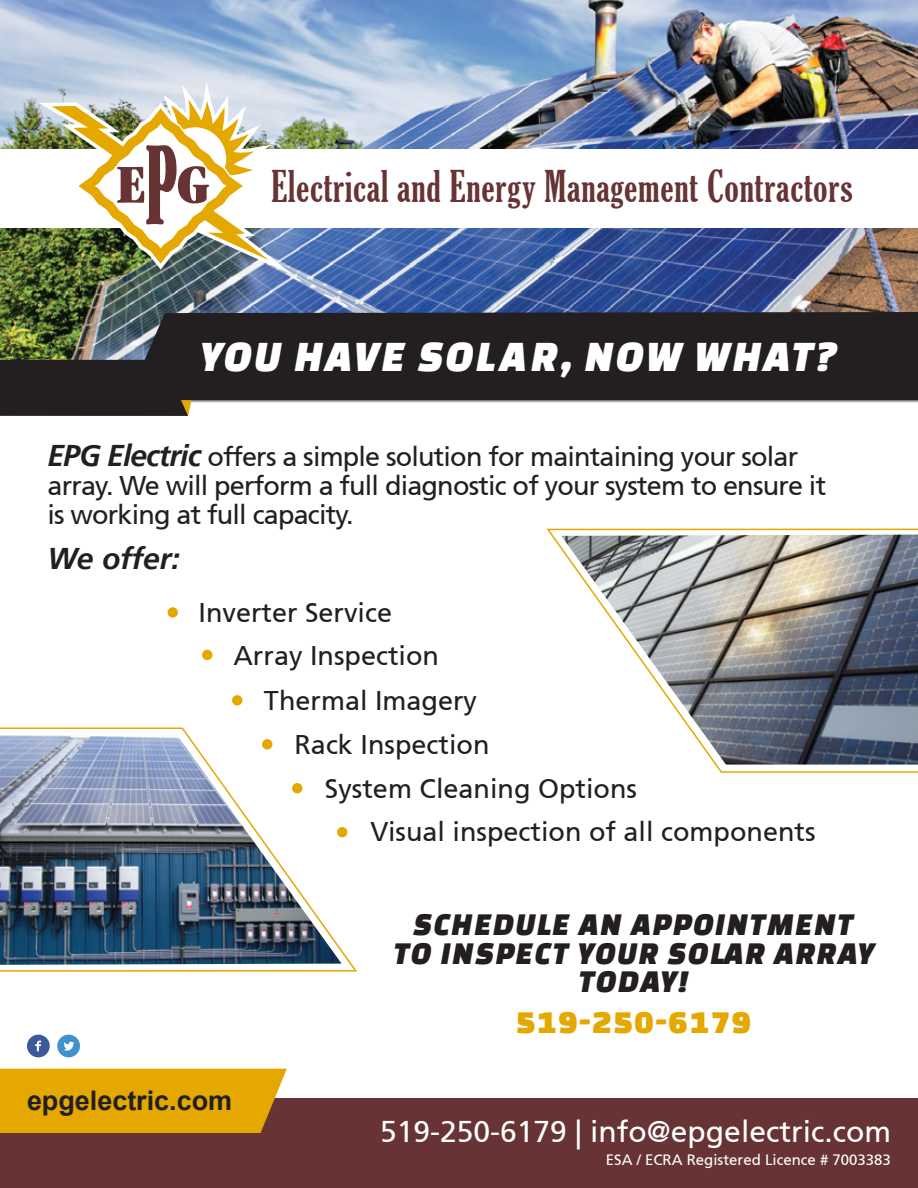
<style>
.page{position:relative;width:918px;height:1188px;background:#fff}
.page>*{position:absolute;margin:0;border:0;box-sizing:border-box;transform-origin:0 0}
.t1{font:italic 45px "Changa One";letter-spacing:.04em;color:#fff}
.t2{font:extra-condensed 42px "Gloucester";letter-spacing:.02em;color:#673334}
.t3{font:italic 33px/28.5px "Changa One";letter-spacing:.04em;color:#231f20;text-align:center}
.t4{font:33px "Changa One";letter-spacing:.04em;color:#e5a800}
.t5{font:30px "Frutiger 55 Roman";color:#fff}
.t6{font:italic 700 30px "Frutiger 66";color:#231f20}
.Paragraph_Style_1{font:27px/29.4px "Frutiger 55 Roman";letter-spacing:-.03em;color:#231f20}
.Paragraph_Style_1-2{font:27px "Frutiger 55 Roman";color:#231f20}
.t7{font:700 27px "Arial";color:#231f20}
.t8{font:15px "Frutiger 55 Roman";color:#fff}
.s1{font-family:"Frutiger 66";font-weight:700;font-style:italic;font-size:30px}
</style>
<div class="page">
<div style="left:0;top:1098px;width:918px;height:90px;background:#673334"></div>
<div style="left:0;top:1069px;width:287px;height:64px;background:#e5a800"></div>
<img style="left:0;top:0;width:918px;height:360px">
<img style="left:546px;top:528px;width:372px;height:245px">
<img style="left:0;top:727px;width:357px;height:245px">
<div style="left:0;top:149px;width:918px;height:79px;background:#fff"></div>
<img style="left:38px;top:82px;width:256px;height:193px">
<img style="left:52px;top:100px;width:217px;height:164px">
<div style="left:127px;top:312px;width:791px;height:48px;background:#231f20"></div>
<svg style="left:0;top:360px;width:918px;height:56px"></svg>
<div style="left:337px;top:827px;width:10px;height:10px;background:#e5a800;border-radius:50%"></div>
<div style="left:292px;top:783px;width:10px;height:10px;background:#e5a800;border-radius:50%"></div>
<div style="left:262px;top:739px;width:10px;height:10px;background:#e5a800;border-radius:50%"></div>
<div style="left:232px;top:695px;width:10px;height:11px;background:#e5a800;border-radius:50%"></div>
<div style="left:202px;top:650px;width:10px;height:10px;background:#e5a800;border-radius:50%"></div>
<div style="left:168px;top:607px;width:10px;height:11px;background:#e5a800;border-radius:50%"></div>
<svg style="left:27px;top:1035px;width:23px;height:22px"></svg>
<svg style="left:57px;top:1035px;width:23px;height:22px"></svg>
<p class="t2" style="left:272px;top:162px;width:583px">Electrical and Energy Management Contractors</p>
<p class="t1" style="left:201px;top:332px;width:637px">YOU HAVE SOLAR, NOW WHAT?</p>
<p class="Paragraph_Style_1" style="left:48px;top:442px;width:780px"><span class="s1">EPG Electric</span> offers a simple solution for maintaining your solar array. We will perform a full diagnostic of your system to ensure it is working at full capacity.</p>
<p class="t6" style="left:48px;top:541px;width:134px">We offer:</p>
<p class="Paragraph_Style_1-2" style="left:199px;top:597px;width:195px">Inverter Service</p>
<p class="Paragraph_Style_1-2" style="left:234px;top:640px;width:207px">Array Inspection</p>
<p class="Paragraph_Style_1-2" style="left:264px;top:684px;width:215px">Thermal Imagery</p>
<p class="Paragraph_Style_1-2" style="left:294px;top:729px;width:197px">Rack Inspection</p>
<p class="Paragraph_Style_1-2" style="left:325px;top:773px;width:314px">System Cleaning Options</p>
<p class="Paragraph_Style_1-2" style="left:370px;top:816px;width:447px">Visual inspection of all components</p>
<p class="t3" style="left:393px;top:910px;width:482px">SCHEDULE AN APPOINTMENT<br>TO INSPECT YOUR SOLAR ARRAY<br>TODAY!</p>
<p class="t4" style="left:516px;top:1004px;width:237px">519-250-6179</p>
<p class="t7" style="left:27px;top:1083px;width:207px">epgelectric.com</p>
<p class="t5" style="left:380px;top:1114px;width:512px">519-250-6179 | info@epgelectric.com</p>
<p class="t8" style="left:606px;top:1151px;width:287px">ESA / ECRA Registered Licence # 7003383</p>
</div>
